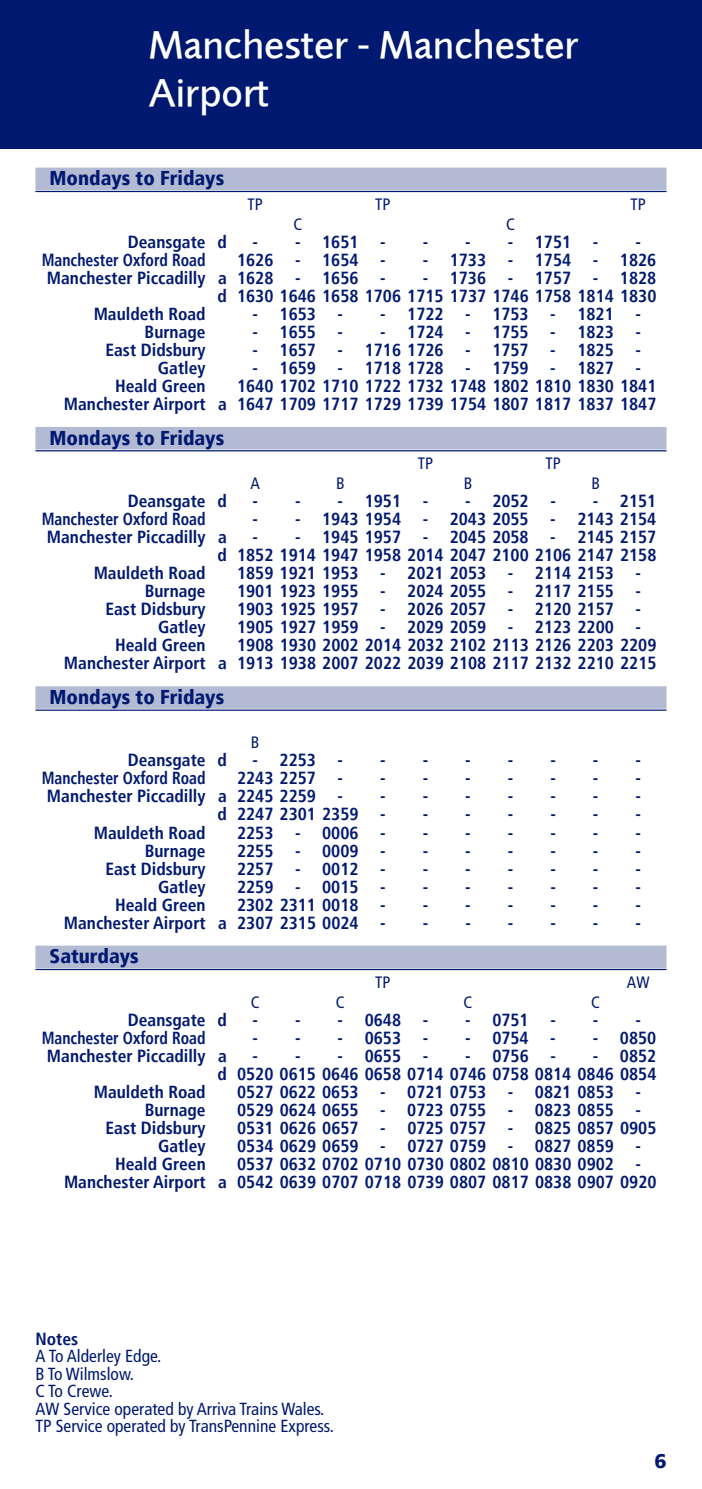
<style>
.page{position:relative;width:702px;height:1489px;background:#fff}
.page>*{position:absolute;margin:0;border:0;box-sizing:border-box;transform-origin:0 0}
.t1{font:500 40px/48px "Foundry Sans";color:#fff}
.t2{font:900 condensed 20px "Frutiger LT";color:#001970}
.t3{font:900 20px "Frutiger LT";color:#001970}
.t4{font:700 condensed 17.5px/18px "Frutiger LT";color:#001970;text-align:right}
.t5{font:condensed 17.5px/17.5px "Frutiger LT";color:#001970}
.t6{font:700 condensed 17.5px "Frutiger LT";color:#001970;scale:.9 1}
.t7{font:condensed 16.5px "Frutiger LT";color:#001970}
</style>
<div class="page">
<div style="left:0;top:0;width:702px;height:149px;background:#001970"></div>
<div style="left:35px;top:168px;width:631px;height:22px;background:#b3bad4"></div>
<hr style="left:35px;top:191px;width:631px;height:1px;background:#001970">
<div style="left:35px;top:427px;width:631px;height:22px;background:#b3bad4"></div>
<hr style="left:35px;top:450px;width:631px;height:1px;background:#001970">
<div style="left:35px;top:686px;width:631px;height:22px;background:#b3bad4"></div>
<hr style="left:35px;top:709px;width:631px;height:1px;background:#001970">
<div style="left:35px;top:945px;width:631px;height:23px;background:#b3bad4"></div>
<hr style="left:35px;top:968px;width:631px;height:2px;background:#001970">
<h1 class="t1" style="left:149px;top:20px;width:431px">Manchester - Manchester<br>Airport</h1>
<p class="t2" style="left:50px;top:166px;width:176px">Mondays to Fridays</p>
<p class="t7" style="left:247px;top:195px;width:17px">TP</p>
<p class="t7" style="left:375px;top:195px;width:17px">TP</p>
<p class="t7" style="left:630px;top:195px;width:17px">TP</p>
<p class="t7" style="left:293px;top:214px;width:10px">C</p>
<p class="t7" style="left:506px;top:214px;width:10px">C</p>
<p class="t4" style="left:128px;top:233px;width:101px">Deansgate d</p>
<p class="t4" style="left:252px;top:233px;width:135px">- - 1651 -</p>
<p class="t4" style="left:422px;top:233px;width:50px">- -</p>
<p class="t4" style="left:507px;top:233px;width:92px">- 1751 -</p>
<p class="t4" style="left:635px;top:233px;width:7px">-</p>
<p class="t6" style="left:42px;top:249px;width:183px">Manchester Oxford Road</p>
<p class="t4" style="left:237px;top:251px;width:150px">1626 - 1654 -</p>
<p class="t4" style="left:422px;top:251px;width:235px">- 1733 - 1754 - 1826</p>
<p class="t4" style="left:47px;top:269px;width:340px">Manchester Piccadilly a 1628 - 1656 -</p>
<p class="t4" style="left:217px;top:269px;width:440px">- 1736 - 1757 - 1828<br>d 1630 1646 1658 1706 1715 1737 1746 1758 1814 1830</p>
<p class="t4" style="left:94px;top:305px;width:113px">Mauldeth Road</p>
<p class="t4" style="left:252px;top:305px;width:92px">- 1653 -</p>
<p class="t4" style="left:380px;top:305px;width:262px">- 1722 - 1753 - 1821 -</p>
<p class="t4" style="left:145px;top:323px;width:62px">Burnage</p>
<p class="t4" style="left:252px;top:323px;width:92px">- 1655 -</p>
<p class="t4" style="left:380px;top:323px;width:262px">- 1724 - 1755 - 1823 -</p>
<p class="t4" style="left:105px;top:341px;width:102px">East Didsbury</p>
<p class="t4" style="left:252px;top:341px;width:390px">- 1657 - 1716 1726 - 1757 - 1825 -</p>
<p class="t4" style="left:158px;top:359px;width:49px">Gatley</p>
<p class="t4" style="left:252px;top:359px;width:390px">- 1659 - 1718 1728 - 1759 - 1827 -</p>
<p class="t4" style="left:115px;top:377px;width:92px">Heald Green</p>
<p class="t4" style="left:64px;top:377px;width:594px">1640 1702 1710 1722 1732 1748 1802 1810 1830 1841<br>Manchester Airport a 1647 1709 1717 1729 1739 1754 1807 1817 1837 1847</p>
<p class="t2" style="left:50px;top:425px;width:176px">Mondays to Fridays</p>
<p class="t7" style="left:418px;top:454px;width:17px">TP</p>
<p class="t7" style="left:545px;top:454px;width:17px">TP</p>
<p class="t7" style="left:250px;top:474px;width:11px">A</p>
<p class="t7" style="left:336px;top:474px;width:10px">B</p>
<p class="t7" style="left:463px;top:474px;width:10px">B</p>
<p class="t7" style="left:591px;top:474px;width:10px">B</p>
<p class="t4" style="left:128px;top:492px;width:101px">Deansgate d</p>
<p class="t4" style="left:252px;top:492px;width:50px">- -</p>
<p class="t4" style="left:337px;top:492px;width:92px">- 1951 -</p>
<p class="t4" style="left:465px;top:492px;width:92px">- 2052 -</p>
<p class="t4" style="left:593px;top:492px;width:65px">- 2151</p>
<p class="t6" style="left:42px;top:508px;width:183px">Manchester Oxford Road</p>
<p class="t4" style="left:252px;top:510px;width:405px">- - 1943 1954 - 2043 2055 - 2143 2154</p>
<p class="t4" style="left:47px;top:528px;width:181px">Manchester Piccadilly a</p>
<p class="t4" style="left:217px;top:528px;width:440px">- - 1945 1957 - 2045 2058 - 2145 2157<br>d 1852 1914 1947 1958 2014 2047 2100 2106 2147 2158</p>
<p class="t4" style="left:94px;top:564px;width:113px">Mauldeth Road</p>
<p class="t4" style="left:237px;top:564px;width:405px">1859 1921 1953 - 2021 2053 - 2114 2153 -</p>
<p class="t4" style="left:145px;top:582px;width:62px">Burnage</p>
<p class="t4" style="left:237px;top:582px;width:405px">1901 1923 1955 - 2024 2055 - 2117 2155 -</p>
<p class="t4" style="left:105px;top:600px;width:102px">East Didsbury</p>
<p class="t4" style="left:237px;top:600px;width:405px">1903 1925 1957 - 2026 2057 - 2120 2157 -</p>
<p class="t4" style="left:158px;top:618px;width:49px">Gatley</p>
<p class="t4" style="left:237px;top:618px;width:405px">1905 1927 1959 - 2029 2059 - 2123 2200 -</p>
<p class="t4" style="left:115px;top:636px;width:92px">Heald Green</p>
<p class="t4" style="left:64px;top:636px;width:594px">1908 1930 2002 2014 2032 2102 2113 2126 2203 2209<br>Manchester Airport a 1913 1938 2007 2022 2039 2108 2117 2132 2210 2215</p>
<p class="t2" style="left:50px;top:684px;width:176px">Mondays to Fridays</p>
<p class="t7" style="left:251px;top:733px;width:10px">B</p>
<p class="t4" style="left:128px;top:751px;width:101px">Deansgate d</p>
<p class="t4" style="left:252px;top:751px;width:92px">- 2253 -</p>
<p class="t4" style="left:380px;top:751px;width:50px">- -</p>
<p class="t4" style="left:465px;top:751px;width:50px">- -</p>
<p class="t4" style="left:550px;top:751px;width:50px">- -</p>
<p class="t4" style="left:635px;top:751px;width:7px">-</p>
<p class="t6" style="left:42px;top:768px;width:183px">Manchester Oxford Road</p>
<p class="t4" style="left:237px;top:769px;width:107px">2243 2257 -</p>
<p class="t4" style="left:380px;top:769px;width:50px">- -</p>
<p class="t4" style="left:465px;top:769px;width:50px">- -</p>
<p class="t4" style="left:550px;top:769px;width:50px">- -</p>
<p class="t4" style="left:635px;top:769px;width:7px">-</p>
<p class="t4" style="left:47px;top:787px;width:297px">Manchester Piccadilly a 2245 2259 -</p>
<p class="t4" style="left:380px;top:787px;width:50px">- -</p>
<p class="t4" style="left:465px;top:787px;width:50px">- -</p>
<p class="t4" style="left:550px;top:787px;width:50px">- -</p>
<p class="t4" style="left:635px;top:787px;width:7px">-</p>
<p class="t4" style="left:217px;top:805px;width:170px">d 2247 2301 2359 -</p>
<p class="t4" style="left:422px;top:805px;width:50px">- -</p>
<p class="t4" style="left:508px;top:805px;width:50px">- -</p>
<p class="t4" style="left:593px;top:805px;width:50px">- -</p>
<p class="t4" style="left:94px;top:823px;width:113px">Mauldeth Road</p>
<p class="t4" style="left:237px;top:823px;width:150px">2253 - 0006 -</p>
<p class="t4" style="left:422px;top:823px;width:50px">- -</p>
<p class="t4" style="left:508px;top:823px;width:50px">- -</p>
<p class="t4" style="left:593px;top:823px;width:50px">- -</p>
<p class="t4" style="left:145px;top:841px;width:62px">Burnage</p>
<p class="t4" style="left:237px;top:841px;width:150px">2255 - 0009 -</p>
<p class="t4" style="left:422px;top:841px;width:50px">- -</p>
<p class="t4" style="left:508px;top:841px;width:50px">- -</p>
<p class="t4" style="left:593px;top:841px;width:50px">- -</p>
<p class="t4" style="left:105px;top:859px;width:102px">East Didsbury</p>
<p class="t4" style="left:237px;top:859px;width:150px">2257 - 0012 -</p>
<p class="t4" style="left:422px;top:859px;width:50px">- -</p>
<p class="t4" style="left:508px;top:859px;width:50px">- -</p>
<p class="t4" style="left:593px;top:859px;width:50px">- -</p>
<p class="t4" style="left:158px;top:877px;width:49px">Gatley</p>
<p class="t4" style="left:237px;top:877px;width:150px">2259 - 0015 -</p>
<p class="t4" style="left:422px;top:877px;width:50px">- -</p>
<p class="t4" style="left:508px;top:877px;width:50px">- -</p>
<p class="t4" style="left:593px;top:877px;width:50px">- -</p>
<p class="t4" style="left:115px;top:895px;width:92px">Heald Green</p>
<p class="t4" style="left:237px;top:895px;width:150px">2302 2311 0018 -</p>
<p class="t4" style="left:423px;top:895px;width:50px">- -</p>
<p class="t4" style="left:508px;top:895px;width:50px">- -</p>
<p class="t4" style="left:593px;top:895px;width:50px">- -</p>
<p class="t4" style="left:64px;top:913px;width:323px">Manchester Airport a 2307 2315 0024 -</p>
<p class="t4" style="left:423px;top:913px;width:50px">- -</p>
<p class="t4" style="left:508px;top:913px;width:50px">- -</p>
<p class="t4" style="left:593px;top:913px;width:50px">- -</p>
<p class="t2" style="left:50px;top:944px;width:91px">Saturdays</p>
<p class="t7" style="left:375px;top:972px;width:17px">TP</p>
<p class="t7" style="left:626px;top:972px;width:24px">AW</p>
<p class="t7" style="left:251px;top:992px;width:10px">C</p>
<p class="t7" style="left:336px;top:992px;width:10px">C</p>
<p class="t7" style="left:463px;top:992px;width:10px">C</p>
<p class="t7" style="left:591px;top:992px;width:10px">C</p>
<p class="t4" style="left:128px;top:1010px;width:101px">Deansgate d</p>
<p class="t4" style="left:252px;top:1010px;width:50px">- -</p>
<p class="t4" style="left:337px;top:1010px;width:92px">- 0648 -</p>
<p class="t4" style="left:465px;top:1010px;width:92px">- 0751 -</p>
<p class="t4" style="left:593px;top:1010px;width:50px">- -</p>
<p class="t6" style="left:42px;top:1027px;width:183px">Manchester Oxford Road</p>
<p class="t4" style="left:252px;top:1028px;width:50px">- -</p>
<p class="t4" style="left:337px;top:1028px;width:92px">- 0653 -</p>
<p class="t4" style="left:465px;top:1028px;width:92px">- 0754 -</p>
<p class="t4" style="left:593px;top:1028px;width:65px">- 0850</p>
<p class="t4" style="left:47px;top:1046px;width:181px">Manchester Piccadilly a</p>
<p class="t4" style="left:252px;top:1046px;width:50px">- -</p>
<p class="t4" style="left:337px;top:1046px;width:92px">- 0655 -</p>
<p class="t4" style="left:465px;top:1046px;width:92px">- 0756 -</p>
<p class="t4" style="left:217px;top:1046px;width:440px">- 0852<br>d 0520 0615 0646 0658 0714 0746 0758 0814 0846 0854</p>
<p class="t4" style="left:94px;top:1082px;width:113px">Mauldeth Road</p>
<p class="t4" style="left:237px;top:1082px;width:405px">0527 0622 0653 - 0721 0753 - 0821 0853 -</p>
<p class="t4" style="left:145px;top:1100px;width:62px">Burnage</p>
<p class="t4" style="left:237px;top:1100px;width:405px">0529 0624 0655 - 0723 0755 - 0823 0855 -</p>
<p class="t4" style="left:105px;top:1118px;width:102px">East Didsbury</p>
<p class="t4" style="left:237px;top:1118px;width:421px">0531 0626 0657 - 0725 0757 - 0825 0857 0905</p>
<p class="t4" style="left:158px;top:1136px;width:49px">Gatley</p>
<p class="t4" style="left:237px;top:1136px;width:405px">0534 0629 0659 - 0727 0759 - 0827 0859 -</p>
<p class="t4" style="left:115px;top:1154px;width:92px">Heald Green</p>
<p class="t4" style="left:64px;top:1154px;width:594px;text-align:left;text-indent:173px">0537 0632 0702 0710 0730 0802 0810 0830 0902 -<br>Manchester Airport a 0542 0639 0707 0718 0739 0807 0817 0838 0907 0920</p>
<p class="t4" style="left:35px;top:1329px;width:44px">Notes</p>
<p class="t5" style="left:35px;top:1347px;width:300px">A To Alderley Edge.<br>B To Wilmslow.<br>C To Crewe.<br>AW Service operated by Arriva Trains Wales.<br>TP Service operated by TransPennine Express.</p>
<p class="t3" style="left:654px;top:1448px;width:14px">6</p>
</div>
